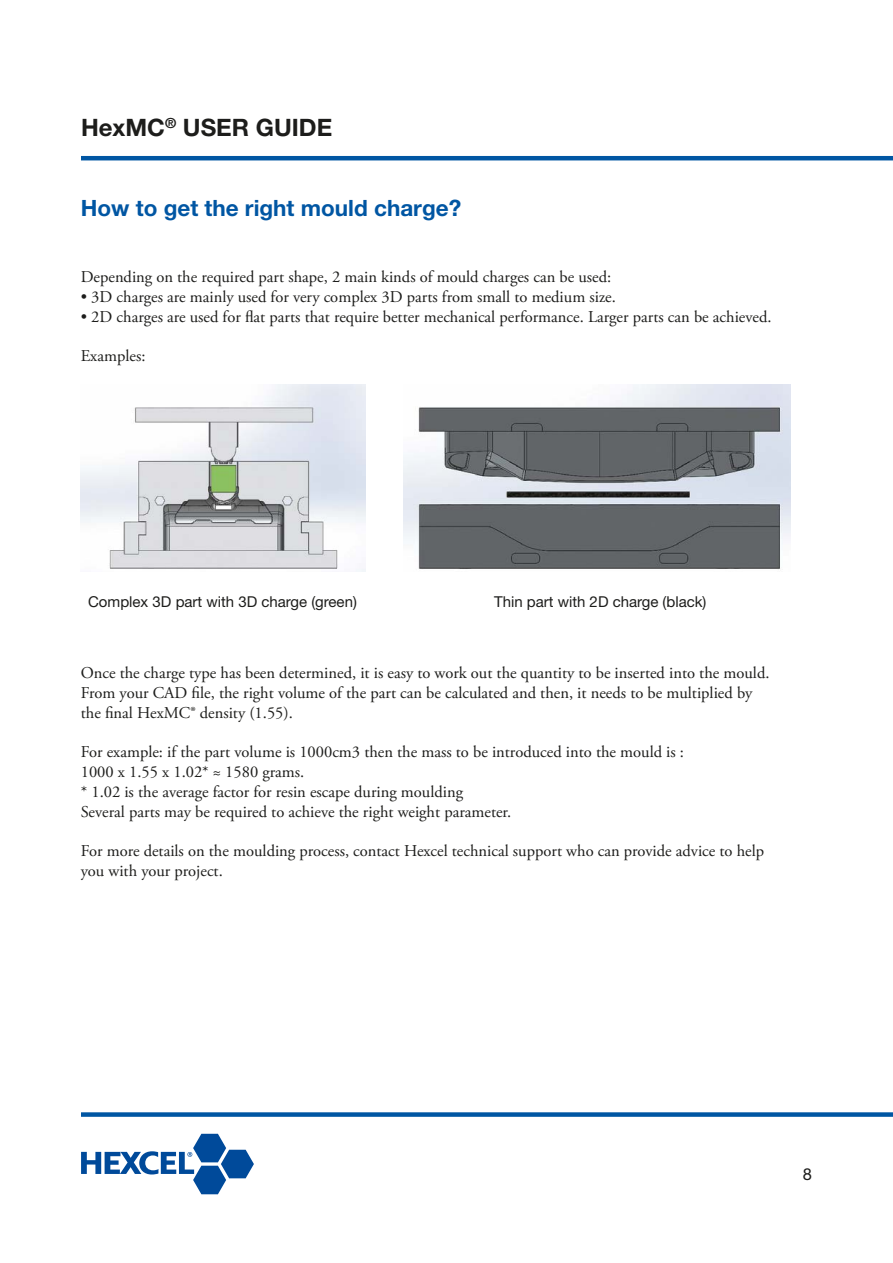
<style>
.page{position:relative;width:893px;height:1263px;background:#fff}
.page>*{position:absolute;margin:0;border:0;box-sizing:border-box;transform-origin:0 0}
.t1{font:700 24px "Helvetica Neue LT Std";color:#1d1d1b}
.t2{font:700 22.5px "Helvetica Neue LT Std";color:#0056a3}
.t3{font:16.5px/19.8px "Adobe Garamond Pro";color:#1d1d1b}
.t4{font:16.5px "Helvetica Neue LT Std";color:#1d1d1b}
.t5{font:15px "Helvetica Neue LT Std";color:#1d1d1b}
</style>
<div class="page">
<hr style="left:81px;top:156px;width:812px;height:4px;background:#0056a3">
<div style="left:81px;top:1112px;width:812px;height:5px;background:#0056a3"></div>
<svg style="left:81px;top:1134px;width:173px;height:60px"></svg>
<img style="left:81px;top:385px;width:285px;height:187px">
<img style="left:404px;top:385px;width:387px;height:184px">
<h1 class="t1" style="left:81px;top:112px;width:253px">HexMC<sup>®</sup> USER GUIDE</h1>
<h2 class="t2" style="left:81px;top:194px;width:382px">How to get the right mould charge?</h2>
<p class="t3" style="left:81px;top:268px;width:532px">Depending on the required part shape, 2 main kinds of mould charges can be used:</p>
<p class="t3" style="left:81px;top:287px;width:536px">• 3D charges are mainly used for very complex 3D parts from small to medium size.</p>
<p class="t3" style="left:81px;top:307px;width:692px">• 2D charges are used for flat parts that require better mechanical performance. Larger parts can be achieved.</p>
<p class="t3" style="left:81px;top:347px;width:66px">Examples:</p>
<p class="t5" style="left:88px;top:592px;width:270px">Complex 3D part with 3D charge (green)</p>
<p class="t5" style="left:494px;top:592px;width:214px">Thin part with 2D charge (black)</p>
<p class="t3" style="left:81px;top:664px;width:690px">Once the charge type has been determined, it is easy to work out the quantity to be inserted into the mould.<br>From your CAD file, the right volume of the part can be calculated and then, it needs to be multiplied by the final HexMC® density (1.55).</p>
<p class="t3" style="left:81px;top:743px;width:605px">For example: if the part volume is 1000cm3 then the mass to be introduced into the mould is :<br>1000 x 1.55 x 1.02* ≈ 1580 grams.<br>* 1.02 is the average factor for resin escape during moulding<br>Several parts may be required to achieve the right weight parameter.</p>
<p class="t3" style="left:81px;top:842px;width:685px">For more details on the moulding process, contact Hexcel technical support who can provide advice to help you with your project.</p>
<p class="t4" style="left:803px;top:1164px;width:11px">8</p>
</div>
